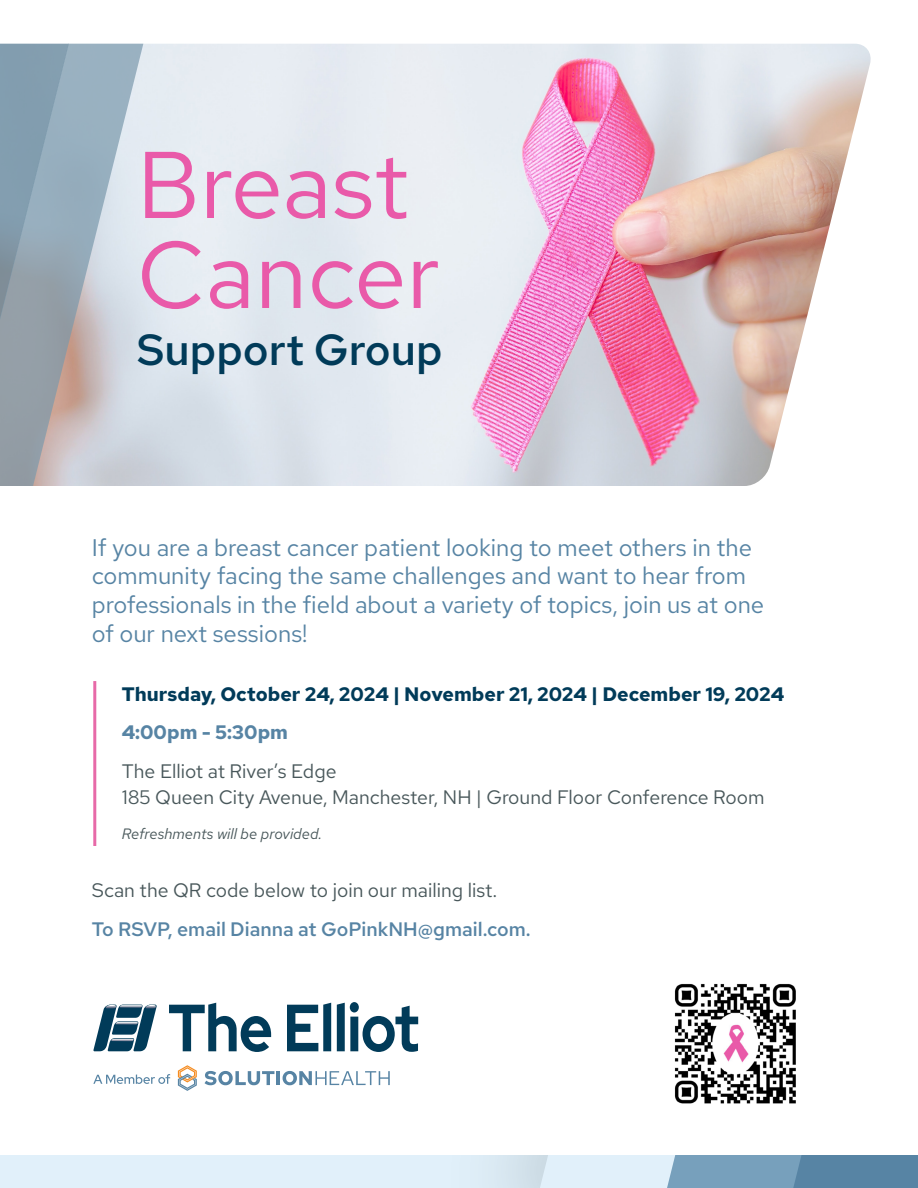
<style>
.page{position:relative;width:918px;height:1188px;background:#fff}
.page>*{position:absolute;margin:0;border:0;box-sizing:border-box;transform-origin:0 0}
.t1{font:94.5px/90px "Red Hat Text";color:#e95aa9}
.t2{font:500 43.5px "Red Hat Text";color:#013b59}
.t3{font:24px/28.8px "Red Hat Text";color:#5784a4}
.t4{font:19.5px/25.5px "Red Hat Text";color:#48575a}
.t5{font:700 19.5px "Red Hat Text";color:#013b59}
.t6{font:500 19.5px "Red Hat Text";color:#5784a4}
.t7{font:700 19.5px "Red Hat Text";color:#5784a4}
.t8{font:italic 15px "Red Hat Text";color:#48575a}
</style>
<div class="page">
<div style="left:0;top:1136px;width:918px;height:52px;background:#e1f0fa"></div>
<svg style="left:505px;top:1155px;width:43px;height:33px"></svg>
<svg style="left:667px;top:1155px;width:16px;height:33px"></svg>
<svg style="left:683px;top:1155px;width:235px;height:33px;background:#6691af"></svg>
<div style="left:0;top:0;width:918px;height:1155px;background:#fff"></div>
<svg style="left:205px;top:1071px;width:69px;height:14px"></svg>
<hr style="left:276px;top:1071px;width:4px;height:14px;background:#5784a4">
<svg style="left:283px;top:1071px;width:107px;height:14px"></svg>
<svg style="left:178px;top:1065px;width:19px;height:26px"></svg>
<svg style="left:93px;top:1074px;width:77px;height:10px"></svg>
<svg style="left:169px;top:1003px;width:102px;height:49px"></svg>
<svg style="left:287px;top:1003px;width:44px;height:48px"></svg>
<svg style="left:337px;top:1002px;width:81px;height:50px"></svg>
<svg style="left:93px;top:1005px;width:64px;height:46px"></svg>
<img style="left:674px;top:983px;width:122px;height:121px">
<img style="left:145px;top:44px;width:726px;height:442px">
<svg style="left:0;top:43px;width:145px;height:443px;background:#aab6c0"></svg>
<hr style="left:93px;top:681px;width:3px;height:165px;background:#e76aa8">
<p class="t1" style="left:137px;top:138px;width:305px">Breast<br>Cancer</p>
<p class="t2" style="left:137px;top:321px;width:307px">Support Group</p>
<p class="t3" style="left:92px;top:532px;width:674px">If you are a breast cancer patient looking to meet others in the community facing the same challenges and want to hear from professionals in the field about a variety of topics, join us at one of our next sessions!</p>
<p class="t5" style="left:122px;top:681px;width:664px">Thursday, October 24, 2024 | November 21, 2024 | December 19, 2024</p>
<p class="t7" style="left:122px;top:719px;width:168px">4:00pm - 5:30pm</p>
<p class="t4" style="left:122px;top:758px;width:644px">The Elliot at River’s Edge<br>185 Queen City Avenue, Manchester, NH | Ground Floor Conference Room</p>
<p class="t8" style="left:122px;top:824px;width:202px">Refreshments will be provided.</p>
<p class="t4" style="left:92px;top:877px;width:407px">Scan the QR code below to join our mailing list.</p>
<p class="t6" style="left:92px;top:917px;width:440px">To RSVP, email Dianna at GoPinkNH@gmail.com.</p>
</div>
